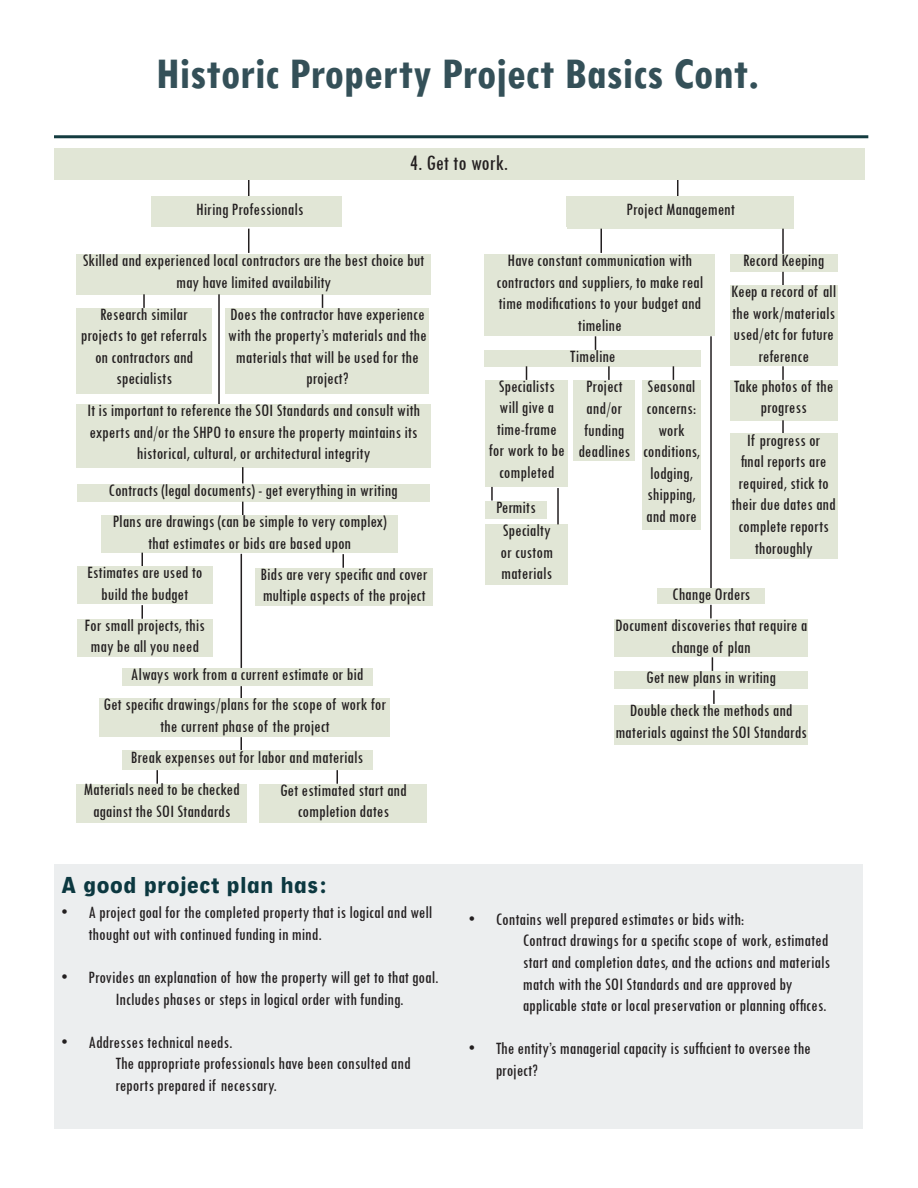
<style>
.page{position:relative;width:918px;height:1188px;background:#fff}
.page>*{position:absolute;margin:0;border:0;box-sizing:border-box;transform-origin:0 0}
.t1{font:700 condensed 46.5px "Tw Cen";color:#345058}
.t2{font:900 24px "Neuzeit Gro Con";color:#0c3840}
.t3{font:condensed 22.5px "Tw Cen";color:#231f20}
.t4{font:condensed 18px/21.6px "Tw Cen";color:#231f20;text-align:center}
</style>
<div class="page">
<svg style="left:240px;top:737px;width:2px;height:14px"></svg>
<svg style="left:677px;top:179px;width:1px;height:18px"></svg>
<div style="left:567px;top:197px;width:227px;height:30px;background:#e1e6d6"></div>
<svg style="left:248px;top:179px;width:1px;height:18px"></svg>
<div style="left:151px;top:197px;width:191px;height:30px;background:#e1e6d6"></div>
<div style="left:54px;top:149px;width:810px;height:30px;background:#e1e6d6"></div>
<hr style="left:54px;top:135px;width:814px;height:3px;background:#143c40">
<div style="left:568px;top:203px;width:226px;height:26px;background:#e1e6d6"></div>
<div style="left:77px;top:254px;width:354px;height:41px;background:#e1e6d6"></div>
<svg style="left:248px;top:229px;width:1px;height:24px"></svg>
<svg style="left:143px;top:294px;width:2px;height:14px"></svg>
<div style="left:77px;top:308px;width:135px;height:85px;background:#e1e6d6"></div>
<svg style="left:322px;top:294px;width:1px;height:14px"></svg>
<div style="left:226px;top:308px;width:203px;height:85px;background:#e1e6d6"></div>
<hr style="left:218px;top:294px;width:2px;height:124px;background:#231f20">
<div style="left:77px;top:404px;width:354px;height:64px;background:#e1e6d6"></div>
<svg style="left:242px;top:467px;width:1px;height:16px"></svg>
<div style="left:77px;top:484px;width:352px;height:18px;background:#e1e6d6"></div>
<svg style="left:242px;top:502px;width:1px;height:13px"></svg>
<div style="left:101px;top:515px;width:297px;height:38px;background:#e1e6d6"></div>
<svg style="left:141px;top:553px;width:2px;height:13px"></svg>
<svg style="left:342px;top:554px;width:2px;height:14px"></svg>
<div style="left:77px;top:567px;width:135px;height:37px;background:#e1e6d6"></div>
<svg style="left:141px;top:605px;width:2px;height:14px"></svg>
<div style="left:77px;top:619px;width:135px;height:38px;background:#e1e6d6"></div>
<div style="left:255px;top:568px;width:178px;height:38px;background:#e1e6d6"></div>
<hr style="left:241px;top:554px;width:1px;height:114px;background:#231f20">
<div style="left:122px;top:668px;width:250px;height:18px;background:#e1e6d6"></div>
<svg style="left:240px;top:686px;width:2px;height:12px"></svg>
<div style="left:122px;top:751px;width:250px;height:19px;background:#e1e6d6"></div>
<svg style="left:156px;top:770px;width:2px;height:14px"></svg>
<div style="left:77px;top:784px;width:170px;height:38px;background:#e1e6d6"></div>
<svg style="left:336px;top:770px;width:2px;height:14px"></svg>
<div style="left:260px;top:784px;width:167px;height:38px;background:#e1e6d6"></div>
<div style="left:100px;top:698px;width:290px;height:39px;background:#e1e6d6"></div>
<div style="left:485px;top:254px;width:230px;height:82px;background:#e1e6d6"></div>
<svg style="left:595px;top:336px;width:1px;height:14px"></svg>
<div style="left:485px;top:350px;width:216px;height:16px;background:#e1e6d6"></div>
<hr style="left:782px;top:229px;width:2px;height:25px;background:#231f20">
<div style="left:730px;top:254px;width:107px;height:18px;background:#e1e6d6"></div>
<hr style="left:600px;top:229px;width:2px;height:24px;background:#231f20">
<svg style="left:526px;top:366px;width:1px;height:14px"></svg>
<div style="left:485px;top:380px;width:83px;height:107px;background:#e1e6d6"></div>
<svg style="left:608px;top:366px;width:2px;height:14px"></svg>
<div style="left:485px;top:501px;width:61px;height:18px;background:#e1e6d6"></div>
<svg style="left:673px;top:366px;width:1px;height:14px"></svg>
<div style="left:485px;top:524px;width:83px;height:61px;background:#e1e6d6"></div>
<div style="left:574px;top:381px;width:61px;height:80px;background:#e1e6d6"></div>
<hr style="left:557px;top:488px;width:2px;height:36px;background:#231f20">
<svg style="left:491px;top:487px;width:2px;height:14px"></svg>
<div style="left:642px;top:381px;width:59px;height:149px;background:#e1e6d6"></div>
<hr style="left:710px;top:336px;width:2px;height:253px;background:#231f20">
<div style="left:658px;top:589px;width:107px;height:15px;background:#e1e6d6"></div>
<svg style="left:782px;top:272px;width:2px;height:13px"></svg>
<div style="left:730px;top:285px;width:107px;height:81px;background:#e1e6d6"></div>
<svg style="left:782px;top:366px;width:2px;height:14px"></svg>
<div style="left:730px;top:380px;width:107px;height:41px;background:#e1e6d6"></div>
<svg style="left:782px;top:420px;width:2px;height:14px"></svg>
<div style="left:730px;top:434px;width:107px;height:125px;background:#e1e6d6"></div>
<svg style="left:710px;top:605px;width:2px;height:13px"></svg>
<div style="left:614px;top:619px;width:194px;height:37px;background:#e1e6d6"></div>
<svg style="left:712px;top:657px;width:1px;height:14px"></svg>
<div style="left:614px;top:672px;width:194px;height:17px;background:#e1e6d6"></div>
<svg style="left:713px;top:690px;width:2px;height:14px"></svg>
<div style="left:614px;top:705px;width:194px;height:39px;background:#e1e6d6"></div>
<div style="left:54px;top:865px;width:808px;height:264px;background:#eceeef"></div>
<p class="t1" style="left:156px;top:46px;width:604px">Historic Property Project Basics Cont.</p>
<p class="t3" style="left:410px;top:149px;width:100px">4. Get to work.</p>
<p class="t4" style="left:196px;top:198px;width:109px">Hiring Professionals</p>
<p class="t4" style="left:627px;top:198px;width:110px">Project Management</p>
<p class="t4" style="left:83px;top:249px;width:343px">Skilled and experienced local contractors are the best choice but may have limited availability</p>
<p class="t4" style="left:81px;top:303px;width:128px">Research similar projects to get referrals on contractors and specialists</p>
<p class="t4" style="left:228px;top:303px;width:200px">Does the contractor have experience with the property’s materials and the materials that will be used for the project?</p>
<p class="t4" style="left:87px;top:399px;width:335px">It is important to reference the SOI Standards and consult with experts and/or the SHPO to ensure the property maintains its historical, cultural, or architectural integrity</p>
<p class="t4" style="left:108px;top:479px;width:291px">Contracts (legal documents) - get everything in writing</p>
<p class="t4" style="left:113px;top:510px;width:275px">Plans are drawings (can be simple to very complex) that estimates or bids are based upon</p>
<p class="t4" style="left:87px;top:561px;width:117px">Estimates are used to build the budget</p>
<p class="t4" style="left:85px;top:614px;width:122px">For small projects, this may be all you need</p>
<p class="t4" style="left:743px;top:249px;width:83px">Record Keeping</p>
<p class="t4" style="left:496px;top:249px;width:208px">Have constant communication with contractors and suppliers, to make real time modifications to your budget and timeline</p>
<p class="t4" style="left:570px;top:345px;width:47px">Timeline</p>
<p class="t4" style="left:731px;top:280px;width:106px">Keep a record of all the work/materials used/etc for future reference</p>
<p class="t4" style="left:734px;top:375px;width:101px">Take photos of the progress</p>
<p class="t4" style="left:731px;top:429px;width:106px">If progress or<br>final reports are required, stick to their due dates and complete reports thoroughly</p>
<p class="t4" style="left:489px;top:375px;width:77px">Specialists will give a time-frame for work to be completed</p>
<p class="t4" style="left:496px;top:496px;width:41px">Permits</p>
<p class="t4" style="left:500px;top:519px;width:54px;text-align:left">Specialty or custom materials</p>
<p class="t4" style="left:578px;top:376px;width:53px">Project and/or funding deadlines</p>
<p class="t4" style="left:647px;top:376px;width:51px;text-align:left">Seasonal concerns:</p>
<p class="t4" style="left:643px;top:419px;width:58px">work conditions,</p>
<p class="t4" style="left:650px;top:462px;width:44px">lodging,</p>
<p class="t4" style="left:646px;top:484px;width:52px;text-align:left">shipping, and more</p>
<p class="t4" style="left:261px;top:563px;width:169px;text-align:left">Bids are very specific and cover multiple aspects of the project</p>
<p class="t4" style="left:672px;top:584px;width:80px">Change Orders</p>
<p class="t4" style="left:615px;top:614px;width:194px">Document discoveries that require a change of plan</p>
<p class="t4" style="left:646px;top:667px;width:131px">Get new plans in writing</p>
<p class="t4" style="left:615px;top:700px;width:193px">Double check the methods and materials against the SOI Standards</p>
<p class="t4" style="left:131px;top:663px;width:234px">Always work from a current estimate or bid</p>
<p class="t4" style="left:104px;top:693px;width:284px">Get specific drawings/plans for the scope of work for the current phase of the project</p>
<p class="t4" style="left:131px;top:746px;width:234px">Break expenses out for labor and materials</p>
<p class="t4" style="left:84px;top:779px;width:157px">Materials need to be checked against the SOI Standards</p>
<p class="t4" style="left:280px;top:779px;width:128px">Get estimated start and completion dates</p>
<p class="t2" style="left:62px;top:871px;width:268px">A good project plan has:</p>
<p class="t4" style="left:89px;top:901px;width:345px;text-align:left;text-indent:-27px">• A project goal for the completed property that is logical and well thought out with continued funding in mind.</p>
<p class="t4" style="left:116px;top:966px;width:325px;text-align:left;text-indent:-54px">• Provides an explanation of how the property will get to that goal.<br>Includes phases or steps in logical order with funding.</p>
<p class="t4" style="left:62px;top:1031px;width:173px">• Addresses technical needs.</p>
<p class="t4" style="left:116px;top:1052px;width:297px">The appropriate professionals have been consulted and</p>
<p class="t4" style="left:116px;top:1074px;width:163px">reports prepared if necessary.</p>
<p class="t4" style="left:469px;top:908px;width:277px">• Contains well prepared estimates or bids with:</p>
<p class="t4" style="left:523px;top:930px;width:307px">Contract drawings for a specific scope of work, estimated</p>
<p class="t4" style="left:523px;top:951px;width:309px">start and completion dates, and the actions and materials</p>
<p class="t4" style="left:523px;top:973px;width:271px">match with the SOI Standards and are approved by</p>
<p class="t4" style="left:523px;top:994px;width:305px">applicable state or local preservation or planning offices.</p>
<p class="t4" style="left:496px;top:1038px;width:317px;text-align:left;text-indent:-27px">• The entity’s managerial capacity is sufficient to oversee the project?</p>
</div>
